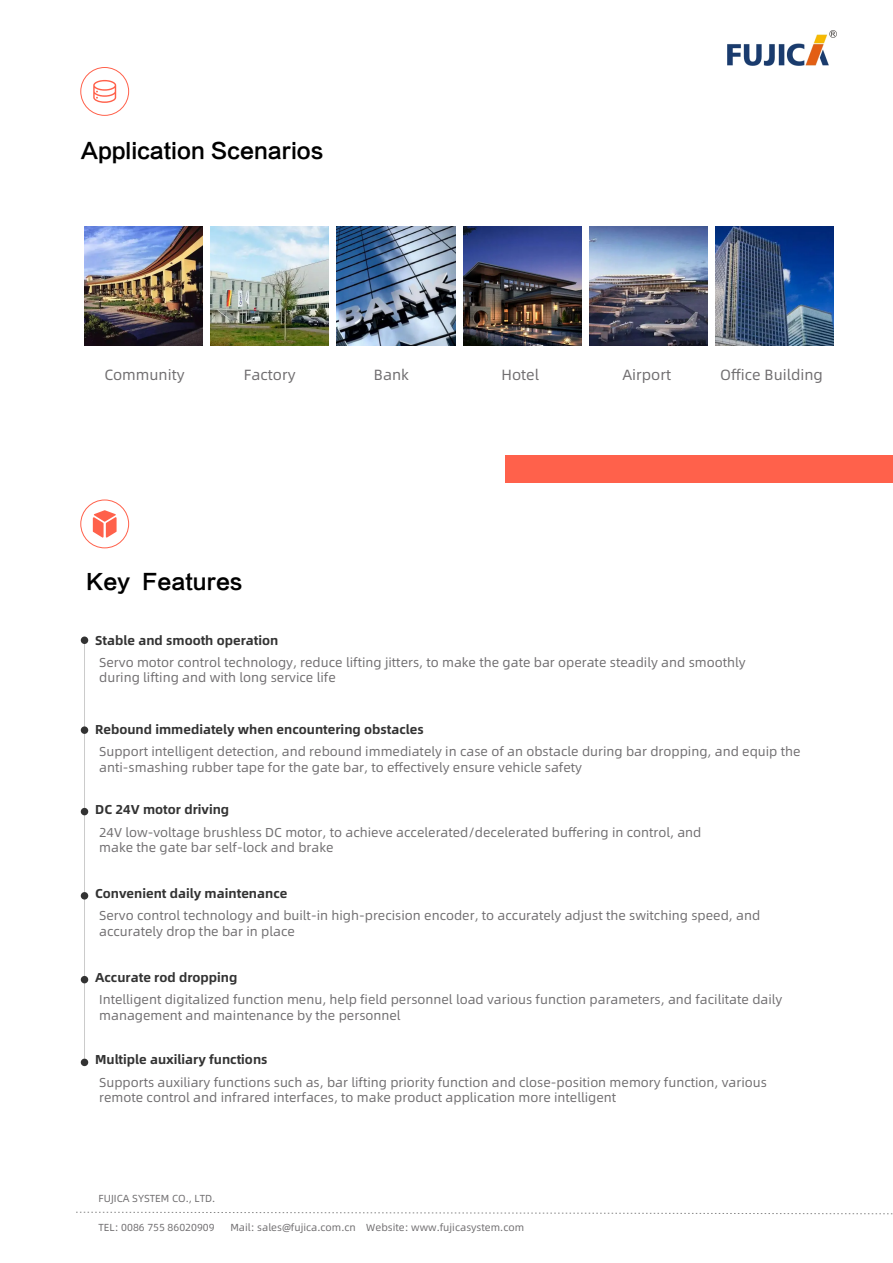
<style>
.page{position:relative;width:893px;height:1263px;background:#fff}
.page>*{position:absolute;margin:0;border:0;box-sizing:border-box;transform-origin:0 0}
.t1{font:21.15px "FZLTZHK GBK1 0";color:#000}
.t2{font:14.85px "Alibaba Pu Hui Ti";color:#716f71}
.t3{font:12.9px/15.5px "Alibaba Pu Hui Ti";color:#716f71}
.t4{font:12.9px "Alibaba Pu Hui Ti B";color:#333}
.t5{font:10.2px "Alibaba Pu Hui Ti";color:#716f71}
</style>
<div class="page">
<svg style="left:76px;top:1211px;width:817px;height:3px"></svg>
<div style="left:506px;top:455px;width:387px;height:28px;background:#ff614b"></div>
<img style="left:85px;top:227px;width:118px;height:118px">
<img style="left:337px;top:227px;width:118px;height:118px">
<img style="left:463px;top:227px;width:118px;height:118px">
<img style="left:589px;top:227px;width:118px;height:118px">
<img style="left:715px;top:227px;width:119px;height:118px">
<img style="left:211px;top:227px;width:118px;height:118px">
<hr style="left:84px;top:643px;width:1px;height:416px;background:#cbcbcb">
<div style="left:81px;top:636px;width:7px;height:8px;background:#333;border-radius:50%"></div>
<div style="left:81px;top:726px;width:7px;height:8px;background:#333;border-radius:50%"></div>
<div style="left:81px;top:808px;width:7px;height:7px;background:#333;border-radius:50%"></div>
<div style="left:81px;top:892px;width:7px;height:7px;background:#333;border-radius:50%"></div>
<div style="left:81px;top:976px;width:7px;height:7px;background:#333;border-radius:50%"></div>
<div style="left:81px;top:1059px;width:7px;height:7px;background:#333;border-radius:50%"></div>
<svg style="left:93px;top:510px;width:24px;height:28px"></svg>
<div style="left:80px;top:500px;width:49px;height:48px;border:1px solid #ff614b;border-radius:50%"></div>
<div style="left:80px;top:67px;width:49px;height:49px;border:1px solid #ff614b;border-radius:50%"></div>
<svg style="left:93px;top:80px;width:23px;height:23px"></svg>
<img style="left:727px;top:30px;width:110px;height:35px">
<h1 class="t1" style="left:81px;top:139px;width:245px">Application Scenarios</h1>
<p class="t2" style="left:104px;top:363px;width:82px">Community</p>
<p class="t2" style="left:244px;top:363px;width:53px">Factory</p>
<p class="t2" style="left:374px;top:363px;width:37px">Bank</p>
<p class="t2" style="left:502px;top:363px;width:39px">Hotel</p>
<p class="t2" style="left:622px;top:363px;width:50px">Airport</p>
<p class="t2" style="left:720px;top:363px;width:104px">Office Building</p>
<h1 class="t1" style="left:87px;top:570px;width:158px">Key Features</h1>
<p class="t4" style="left:95px;top:630px;width:185px">Stable and smooth operation</p>
<p class="t3" style="left:99px;top:654px;width:648px">Servo motor control technology, reduce lifting jitters, to make the gate bar operate steadily and smoothly during lifting and with long service life</p>
<p class="t4" style="left:95px;top:719px;width:330px">Rebound immediately when encountering obstacles</p>
<p class="t3" style="left:99px;top:743px;width:703px">Support intelligent detection, and rebound immediately in case of an obstacle during bar dropping, and equip the anti-smashing rubber tape for the gate bar, to effectively ensure vehicle safety</p>
<p class="t4" style="left:95px;top:800px;width:136px">DC 24V motor driving</p>
<p class="t3" style="left:99px;top:824px;width:604px">24V low-voltage brushless DC motor, to achieve accelerated/decelerated buffering in control, and make the gate bar self-lock and brake</p>
<p class="t4" style="left:95px;top:883px;width:194px">Convenient daily maintenance</p>
<p class="t3" style="left:99px;top:907px;width:662px">Servo control technology and built-in high-precision encoder, to accurately adjust the switching speed, and accurately drop the bar in place</p>
<p class="t4" style="left:95px;top:967px;width:144px">Accurate rod dropping</p>
<p class="t3" style="left:99px;top:991px;width:685px">Intelligent digitalized function menu, help field personnel load various function parameters, and facilitate daily management and maintenance by the personnel</p>
<p class="t4" style="left:95px;top:1050px;width:174px">Multiple auxiliary functions</p>
<p class="t3" style="left:99px;top:1074px;width:669px">Supports auxiliary functions such as, bar lifting priority function and close-position memory function, various remote control and infrared interfaces, to make product application more intelligent</p>
<p class="t5" style="left:99px;top:1191px;width:118px">FUJICA SYSTEM CO., LTD.</p>
<p class="t5" style="left:99px;top:1220px;width:118px">TEL: 0086 755 86020909</p>
<p class="t5" style="left:230px;top:1220px;width:295px">Mail: sales@fujica.com.cn Website: www.fujicasystem.com</p>
</div>
